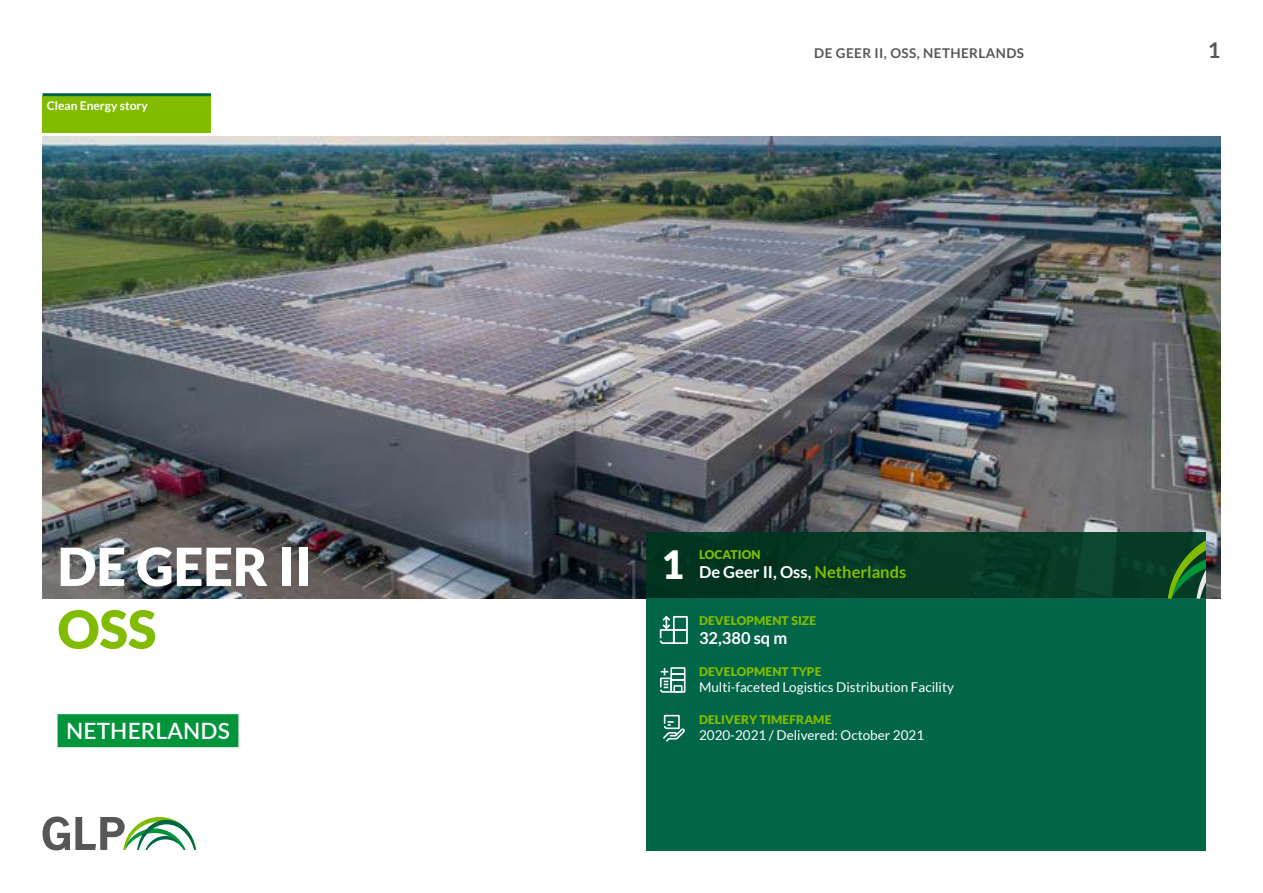
<style>
.page{position:relative;width:1263px;height:893px;background:#fff}
.page>*{position:absolute;margin:0;border:0;box-sizing:border-box;transform-origin:0 0}
.t1{font:900 52.5px "Lato";color:#fff}
.t2{font:900 52.5px "Lato";color:#82bc00}
.t3{font:900 39px "Lato";color:#fff}
.t4{font:600 22.5px "Lato";letter-spacing:.01em;color:#fff}
.t5{font:700 21.75px "Lato";color:#555759}
.t6{font:700 16.5px "Lato";color:#fff}
.t7{font:13.5px "Lato";color:#fff}
.t8{font:700 13.5px "Lato";letter-spacing:.03em;color:#555759}
.t9{font:900 12px "Lato";letter-spacing:.01em;color:#82bc00}
.t10{font:700 12px "Lato";color:#fff}
.s1{color:#82bc00}
</style>
<div class="page">
<img style="left:43px;top:137px;width:1177px;height:462px">
<div style="left:646px;top:533px;width:559px;height:66px;background:linear-gradient(to right,#013320,#09402b)"></div>
<div style="left:646px;top:598px;width:559px;height:252px;background:#006647"></div>
<div style="left:673px;top:616px;width:15px;height:15px;border:2px solid #fff"></div>
<div style="left:673px;top:629px;width:15px;height:14px;border:2px solid #fff"></div>
<svg style="left:660px;top:616px;width:15px;height:27px"></svg>
<div style="left:670px;top:667px;width:15px;height:8px;border:2px solid #fff"></div>
<div style="left:670px;top:673px;width:15px;height:8px;border:2px solid #fff"></div>
<div style="left:670px;top:679px;width:15px;height:14px;border:2px solid #fff"></div>
<div style="left:673px;top:685px;width:9px;height:8px;border:2px solid #fff"></div>
<svg style="left:660px;top:668px;width:13px;height:25px"></svg>
<svg style="left:663px;top:715px;width:22px;height:27px"></svg>
<svg style="left:1168px;top:533px;width:37px;height:66px;background:#226129"></svg>
<div style="left:58px;top:714px;width:180px;height:33px;background:#00953a"></div>
<svg style="left:43px;top:816px;width:153px;height:34px"></svg>
<div style="left:43px;top:96px;width:168px;height:36px;background:#82bc00"></div>
<hr style="left:43px;top:93px;width:168px;height:3px;background:#006647">
<p class="t10" style="left:47px;top:99px;width:103px">Clean Energy story</p>
<h1 class="t1" style="left:58px;top:536px;width:256px">DE GEER II</h1>
<h1 class="t2" style="left:58px;top:599px;width:100px">OSS</h1>
<h3 class="t4" style="left:66px;top:714px;width:166px">NETHERLANDS</h3>
<p class="t8" style="left:814px;top:46px;width:211px">DE GEER II, OSS, NETHERLANDS</p>
<h3 class="t5" style="left:1208px;top:38px;width:14px">1</h3>
<h2 class="t3" style="left:661px;top:542px;width:24px">1</h2>
<p class="t9" style="left:699px;top:547px;width:63px">LOCATION</p>
<p class="t6" style="left:699px;top:563px;width:209px">De Geer II, Oss, <span class="s1">Netherlands</span></p>
<p class="t9" style="left:699px;top:613px;width:119px">DEVELOPMENT SIZE</p>
<p class="t6" style="left:699px;top:628px;width:90px">32,380 sq m</p>
<p class="t9" style="left:699px;top:664px;width:124px">DEVELOPMENT TYPE</p>
<p class="t7" style="left:699px;top:680px;width:256px">Multi-faceted Logistics Distribution Facility</p>
<p class="t9" style="left:699px;top:712px;width:134px">DELIVERY TIMEFRAME</p>
<p class="t7" style="left:699px;top:728px;width:227px">2020-2021 / Delivered: October 2021</p>
</div>
